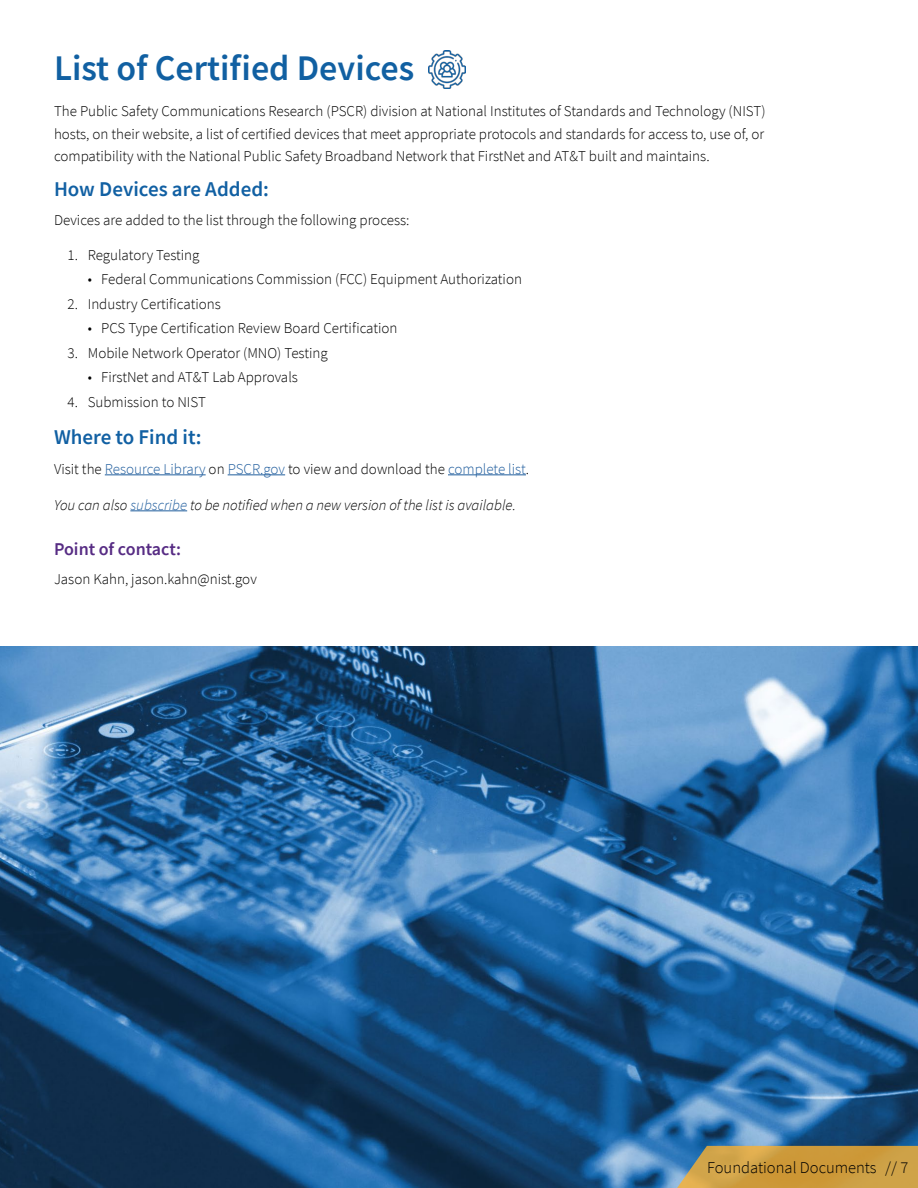
<style>
.page{position:relative;width:918px;height:1188px;background:#fff}
.page>*{position:absolute;margin:0;border:0;box-sizing:border-box;transform-origin:0 0}
.Headline_2{font:600 36px "Source Sans Pro";color:#1160a2}
.Heading_3{font:600 21px "Source Sans Pro";color:#1160a3}
.Heading_4{font:600 18px "Source Sans Pro";color:#572c84}
.Tab{font:300 16.5px "Source Sans Pro";color:#000}
.Body_Copy{font:300 15px/22.5px "Source Sans Pro";color:#000;text-align:justify}
.Paragraph_-_Number{font:300 15px "Source Sans Pro";color:#000}
.Body_Copy-2{font:italic 300 15px "Source Sans Pro";color:#000}
.Body_Copy-3{font:300 15px "Source Sans Pro";color:#215e9e}
.s1{color:#000}
.s2{color:#215e9e}
</style>
<div class="page">
<img style="left:0;top:646px;width:918px;height:542px">
<hr style="left:105px;top:474px;width:101px;height:1px;background:#215e9e">
<hr style="left:228px;top:474px;width:57px;height:1px;background:#215e9e">
<hr style="left:448px;top:474px;width:78px;height:1px;background:#215e9e">
<hr style="left:130px;top:510px;width:57px;height:1px;background:#215e9e">
<img style="left:428px;top:51px;width:38px;height:37px">
<div style="left:677px;top:1145px;width:241px;height:43px;background:#000;opacity:.33"></div>
<svg style="left:677px;top:1146px;width:241px;height:42px;background:#c69c48"></svg>
<p class="Headline_2" style="left:54px;top:45px;width:362px">List of Certified Devices</p>
<p class="Body_Copy" style="left:54px;top:100px;width:713px">The Public Safety Communications Research (PSCR) division at National Institutes of Standards and Technology (NIST) hosts, on their website, a list of certified devices that meet appropriate protocols and standards for access to, use of, or compatibility with the National Public Safety Broadband Network that FirstNet and AT&amp;T built and maintains.</p>
<p class="Heading_3" style="left:54px;top:175px;width:216px">How Devices are Added:</p>
<p class="Body_Copy" style="left:54px;top:209px;width:357px">Devices are added to the list through the following process:</p>
<p class="Paragraph_-_Number" style="left:68px;top:246px;width:134px">1. Regulatory Testing</p>
<p class="Body_Copy" style="left:88px;top:268px;width:436px">• Federal Communications Commission (FCC) Equipment Authorization</p>
<p class="Paragraph_-_Number" style="left:68px;top:295px;width:155px">2. Industry Certifications</p>
<p class="Body_Copy" style="left:88px;top:317px;width:311px">• PCS Type Certification Review Board Certification</p>
<p class="Paragraph_-_Number" style="left:68px;top:344px;width:262px">3. Mobile Network Operator (MNO) Testing</p>
<p class="Body_Copy" style="left:88px;top:366px;width:212px">• FirstNet and AT&amp;T Lab Approvals</p>
<p class="Paragraph_-_Number" style="left:68px;top:393px;width:140px">4. Submission to NIST</p>
<p class="Heading_3" style="left:54px;top:424px;width:149px">Where to Find it:</p>
<p class="Body_Copy-3" style="left:54px;top:460px;width:477px"><span class="s1">Visit the</span> Resource Library <span class="s1">on</span> PSCR.gov <span class="s1">to view and download the</span> complete list<span class="s1">.</span></p>
<p class="Body_Copy-2" style="left:54px;top:496px;width:463px">You can also <span class="s2">subscribe</span> to be notified when a new version of the list is available.</p>
<p class="Heading_4" style="left:54px;top:537px;width:128px">Point of contact:</p>
<p class="Body_Copy" style="left:54px;top:568px;width:204px">Jason Kahn, jason.kahn@nist.gov</p>
<p class="Tab" style="left:707px;top:1158px;width:171px">Foundational Documents</p>
<p class="Tab" style="left:885px;top:1157px;width:24px">// 7</p>
</div>
